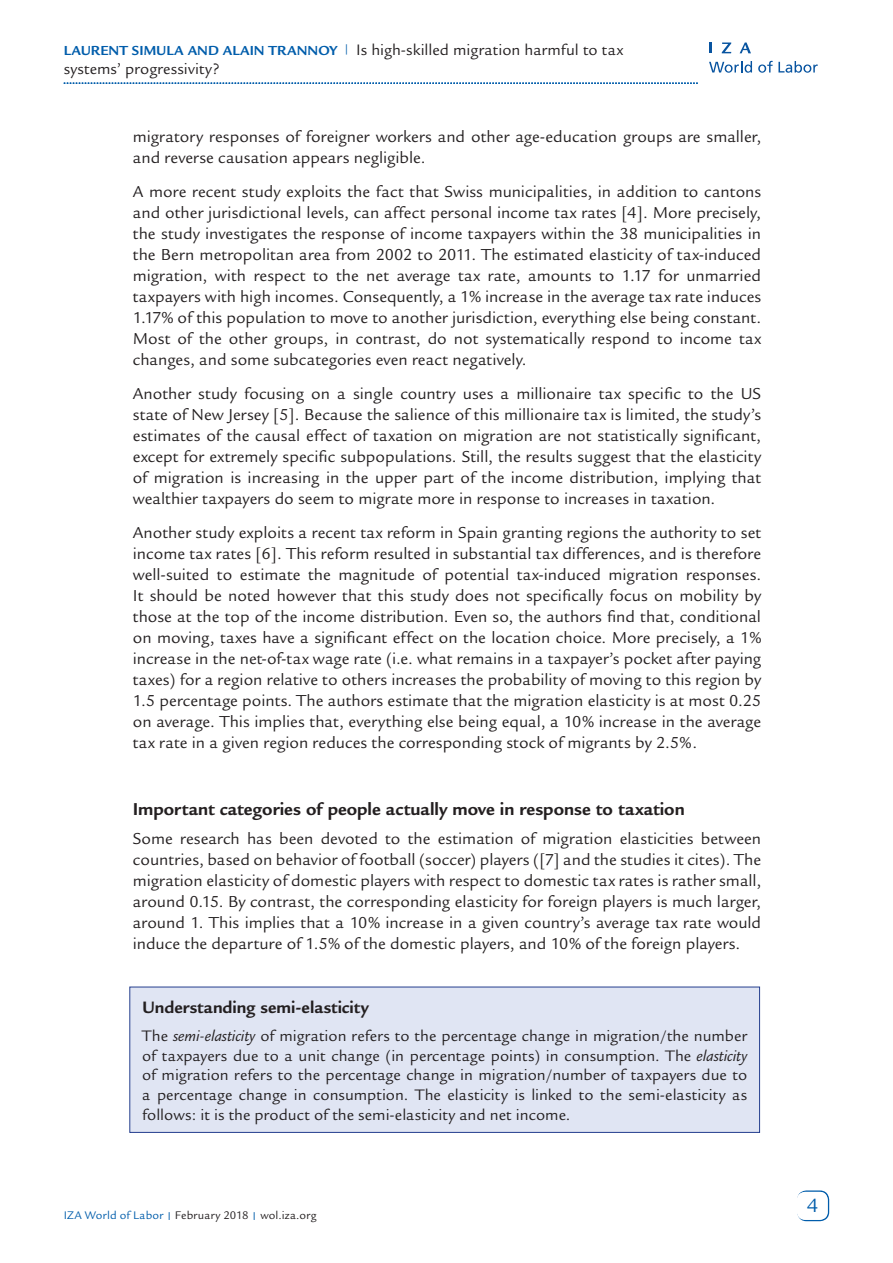
<style>
.page{position:relative;width:893px;height:1263px;background:#fff}
.page>*{position:absolute;margin:0;border:0;box-sizing:border-box;transform-origin:0 0}
.t1{font:21px "Legacy Sans";color:#015dab}
.Main__B_Level_headin{font:700 18.75px "Legacy Sans";color:#231f20}
.Main__Box_header{font:700 18px "Legacy Sans";color:#231f20}
.Main__Bodytext{font:17.25px/21px "Legacy Sans";color:#231f20;text-align:justify}
.Main__Box_Bodytext{font:16.5px/19.8px "Legacy Sans";letter-spacing:.005em;color:#231f20}
.t2{font:12px "Legacy Sans";letter-spacing:.015em;color:#231f20}
.s1{font-weight:700;font-size:14.25px;color:#015dab}
.s2{font-style:italic}
.s3{color:#015dab}
</style>
<div class="page">
<div style="left:797px;top:1190px;width:32px;height:31px;border:2px solid #015dab;border-radius:9px"></div>
<div style="left:797px;top:1192px;width:31px;height:28px;background:#fff;border-radius:9px"></div>
<svg style="left:709px;top:61px;width:43px;height:12px"></svg>
<svg style="left:758px;top:61px;width:60px;height:12px"></svg>
<svg style="left:710px;top:43px;width:2px;height:10px"></svg>
<svg style="left:722px;top:43px;width:9px;height:10px"></svg>
<svg style="left:740px;top:43px;width:11px;height:10px"></svg>
<svg style="left:64px;top:82px;width:634px;height:2px"></svg>
<div style="left:130px;top:987px;width:630px;height:145px;background:#e0e5f3"></div>
<div style="left:129px;top:987px;width:631px;height:146px;border:1px solid #253f8e"></div>
<p class="Main__Box_Bodytext" style="left:64px;top:40px;width:561px"><span class="s1">LAURENT SIMULA AND ALAIN TRANNOY</span> <sup>|</sup> Is high-skilled migration harmful to tax systems’ progressivity?</p>
<p class="Main__Bodytext" style="left:133px;top:126px;width:630px">migratory responses of foreigner workers and other age-education groups are smaller, and reverse causation appears negligible.</p>
<p class="Main__Bodytext" style="left:133px;top:181px;width:630px">A more recent study exploits the fact that Swiss municipalities, in addition to cantons and other jurisdictional levels, can affect personal income tax rates [4]. More precisely, the study investigates the response of income taxpayers within the 38 municipalities in the Bern metropolitan area from 2002 to 2011. The estimated elasticity of tax-induced migration, with respect to the net average tax rate, amounts to 1.17 for unmarried taxpayers with high incomes. Consequently, a 1% increase in the average tax rate induces 1.17% of this population to move to another jurisdiction, everything else being constant.<br>Most of the other groups, in contrast, do not systematically respond to income tax changes, and some subcategories even react negatively.</p>
<p class="Main__Bodytext" style="left:133px;top:383px;width:630px">Another study focusing on a single country uses a millionaire tax specific to the US state of New Jersey [5]. Because the salience of this millionaire tax is limited, the study’s estimates of the causal effect of taxation on migration are not statistically significant, except for extremely specific subpopulations. Still, the results suggest that the elasticity of migration is increasing in the upper part of the income distribution, implying that wealthier taxpayers do seem to migrate more in response to increases in taxation.</p>
<p class="Main__Bodytext" style="left:133px;top:522px;width:630px">Another study exploits a recent tax reform in Spain granting regions the authority to set income tax rates [6]. This reform resulted in substantial tax differences, and is therefore well-suited to estimate the magnitude of potential tax-induced migration responses.<br>It should be noted however that this study does not specifically focus on mobility by those at the top of the income distribution. Even so, the authors find that, conditional on moving, taxes have a significant effect on the location choice. More precisely, a 1% increase in the net-of-tax wage rate (i.e. what remains in a taxpayer’s pocket after paying taxes) for a region relative to others increases the probability of moving to this region by 1.5 percentage points. The authors estimate that the migration elasticity is at most 0.25 on average. This implies that, everything else being equal, a 10% increase in the average tax rate in a given region reduces the corresponding stock of migrants by 2.5%.</p>
<p class="Main__B_Level_headin" style="left:133px;top:798px;width:553px">Important categories of people actually move in response to taxation</p>
<p class="Main__Bodytext" style="left:133px;top:828px;width:630px">Some research has been devoted to the estimation of migration elasticities between countries, based on behavior of football (soccer) players ([7] and the studies it cites). The migration elasticity of domestic players with respect to domestic tax rates is rather small, around 0.15. By contrast, the corresponding elasticity for foreign players is much larger, around 1. This implies that a 10% increase in a given country’s average tax rate would induce the departure of 1.5% of the domestic players, and 10% of the foreign players.</p>
<p class="Main__Box_header" style="left:142px;top:996px;width:228px">Understanding semi-elasticity</p>
<p class="Main__Box_Bodytext" style="left:142px;top:1026px;width:606px;text-align:justify">The <span class="s2">semi-elasticity</span> of migration refers to the percentage change in migration/the number of taxpayers due to a unit change (in percentage points) in consumption. The <span class="s2">elasticity </span>of migration refers to the percentage change in migration/number of taxpayers due to a percentage change in consumption. The elasticity is linked to the semi-elasticity as follows: it is the product of the semi-elasticity and net income.</p>
<p class="t2" style="left:64px;top:1209px;width:254px"><span class="s3">IZA World of Labor</span> <sup>|</sup> February 2018 <sup>|</sup> wol.iza.org</p>
<p class="t1" style="left:807px;top:1193px;width:13px">4</p>
</div>
